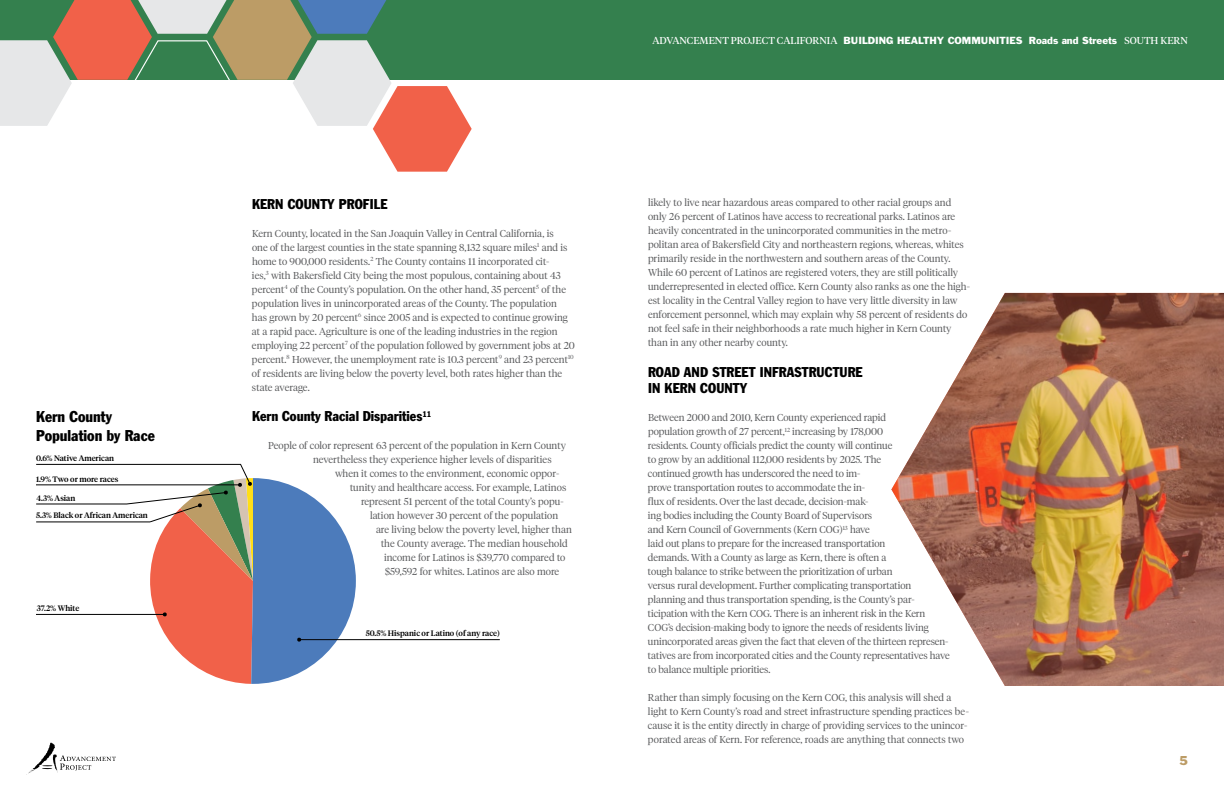
<style>
.page{position:relative;width:1224px;height:792px;background:#fff}
.page>*{position:absolute;margin:0;border:0;box-sizing:border-box;transform-origin:0 0}
.t1{font:condensed 15.4px/18.5px "Franklin Gothic Std";color:#000}
.t2{font:condensed 14px/16.8px "Franklin Gothic Std";letter-spacing:.01em;color:#000}
.t3{font:12px "Franklin Gothic Std";color:#bc9c66}
.t4{font:300 10px/14px "Tiempos Headline";letter-spacing:.005em;color:#58595b}
.t5{font:9.5px "Franklin Gothic Std";color:#fff}
.t6{font:500 7.9px/17.3px "Tiempos Headline";color:#000}
.s1{font-family:"Tiempos Headline";font-size:10px}
</style>
<div class="page">
<div style="left:0;top:0;width:1224px;height:80px;background:#34804e"></div>
<svg style="left:0;top:0;width:472px;height:172px"></svg>
<svg style="left:26px;top:743px;width:90px;height:32px"></svg>
<img style="left:891px;top:293px;width:333px;height:393px">
<hr style="left:36px;top:503px;width:91px;height:1px;background:#000">
<hr style="left:36px;top:521px;width:114px;height:1px;background:#000">
<hr style="left:299px;top:639px;width:201px;height:1px;background:#000">
<hr style="left:36px;top:484px;width:204px;height:1px;background:#000">
<hr style="left:36px;top:614px;width:129px;height:1px;background:#000">
<hr style="left:36px;top:464px;width:205px;height:1px;background:#000">
<svg style="left:126px;top:463px;width:230px;height:221px"></svg>
<h1 class="t1" style="left:36px;top:408px;width:120px">Kern County<br>Population by Race</h1>
<p class="t6" style="left:36px;top:449px;width:79px">0.6% Native American</p>
<p class="t6" style="left:36px;top:470px;width:84px">1.9% Two or more races</p>
<p class="t6" style="left:36px;top:489px;width:113px">4.3% Asian<br>5.3% Black or African American</p>
<p class="t6" style="left:37px;top:599px;width:44px">37.2% White</p>
<h2 class="t2" style="left:252px;top:195px;width:137px">KERN COUNTY PROFILE</h2>
<p class="t4" style="left:252px;top:226px;width:324px">Kern County, located in the San Joaquin Valley in Central California, is<br>one of the largest counties in the state spanning 8,132 square miles<sup>1</sup> and is home to 900,000 residents.<sup>2</sup> The County contains 11 incorporated cit-<br>ies,<sup>3</sup> with Bakersfield City being the most populous, containing about 43 percent<sup>4</sup> of the County’s population. On the other hand, 35 percent<sup>5</sup> of the population lives in unincorporated areas of the County. The population<br>has grown by 20 percent<sup>6</sup> since 2005 and is expected to continue growing at a rapid pace. Agriculture is one of the leading industries in the region employing 22 percent<sup>7</sup> of the population followed by government jobs at 20 percent.<sup>8</sup> However, the unemployment rate is 10.3 percent<sup>9</sup> and 23 percent<sup>10 </sup>of residents are living below the poverty level, both rates higher than the state average.</p>
<h2 class="t2" style="left:252px;top:408px;width:181px">Kern County Racial Disparities<sup>11</sup></h2>
<p class="t4" style="left:313px;top:438px;width:254px;text-indent:-45px">People of color represent 63 percent of the population in Kern County nevertheless they experience higher levels of disparities</p>
<p class="t4" style="left:335px;top:466px;width:226px">when it comes to the environment, economic oppor-</p>
<p class="t4" style="left:350px;top:480px;width:218px">tunity and healthcare access. For example, Latinos</p>
<p class="t4" style="left:361px;top:494px;width:204px">represent 51 percent of the total County’s popu-</p>
<p class="t4" style="left:370px;top:508px;width:190px">lation however 30 percent of the population</p>
<p class="t4" style="left:376px;top:522px;width:197px">are living below the poverty level, higher than</p>
<p class="t4" style="left:381px;top:536px;width:188px">the County average. The median household</p>
<p class="t4" style="left:384px;top:550px;width:183px">income for Latinos is $39,770 compared to</p>
<p class="t4" style="left:385px;top:564px;width:176px">$59,592 for whites. Latinos are also more</p>
<p class="t6" style="left:366px;top:624px;width:136px">50.5% Hispanic or Latino (of any race)</p>
<p class="t5" style="left:652px;top:34px;width:537px"><span class="s1">ADVANCEMENT PROJECT CALIFORNIA</span> BUILDING HEALTHY COMMUNITIES Roads and Streets <span class="s1">SOUTH KERN</span></p>
<p class="t4" style="left:648px;top:195px;width:323px">likely to live near hazardous areas compared to other racial groups and only 26 percent of Latinos have access to recreational parks. Latinos are heavily concentrated in the unincorporated communities in the metro&shy;politan area of Bakersfield City and northeastern regions, whereas, whites primarily reside in the northwestern and southern areas of the County.<br>While 60 percent of Latinos are registered voters, they are still politically underrepresented in elected office. Kern County also ranks as one the high&shy;est locality in the Central Valley region to have very little diversity in law enforcement personnel, which may explain why 58 percent of residents do not feel safe in their neighborhoods a rate much higher in Kern County than in any other nearby county.</p>
<h2 class="t2" style="left:648px;top:363px;width:216px">ROAD AND STREET INFRASTRUCTURE<br>IN KERN COUNTY</h2>
<p class="t4" style="left:648px;top:410px;width:303px">Between 2000 and 2010, Kern County experienced rapid<br>population growth of 27 percent,<sup>12</sup> increasing by 178,000<br>residents. County officials predict the county will continue<br>to grow by an additional 112,000 residents by 2025. The<br>continued growth has underscored the need to im-<br>prove transportation routes to accommodate the in-<br>flux of residents. Over the last decade, decision-mak-<br>ing bodies including the County Board of Supervisors<br>and Kern Council of Governments (Kern COG)<sup>13</sup> have<br>laid out plans to prepare for the increased transportation<br>demands. With a County as large as Kern, there is often a<br>tough balance to strike between the prioritization of urban<br>versus rural development. Further complicating transportation planning and thus transportation spending, is the County’s par&shy;ticipation with the Kern COG. There is an inherent risk in the Kern COG’s decision-making body to ignore the needs of residents living unincorporated areas given the fact that eleven of the thirteen represen&shy;tatives are from incorporated cities and the County representatives have to balance multiple priorities.</p>
<p class="t4" style="left:648px;top:690px;width:322px">Rather than simply focusing on the Kern COG, this analysis will shed a light to Kern County’s road and street infrastructure spending practices be&shy;cause it is the entity directly in charge of providing services to the unincor&shy;porated areas of Kern. For reference, roads are anything that connects two</p>
<p class="t3" style="left:1179px;top:753px;width:10px">5</p>
</div>
